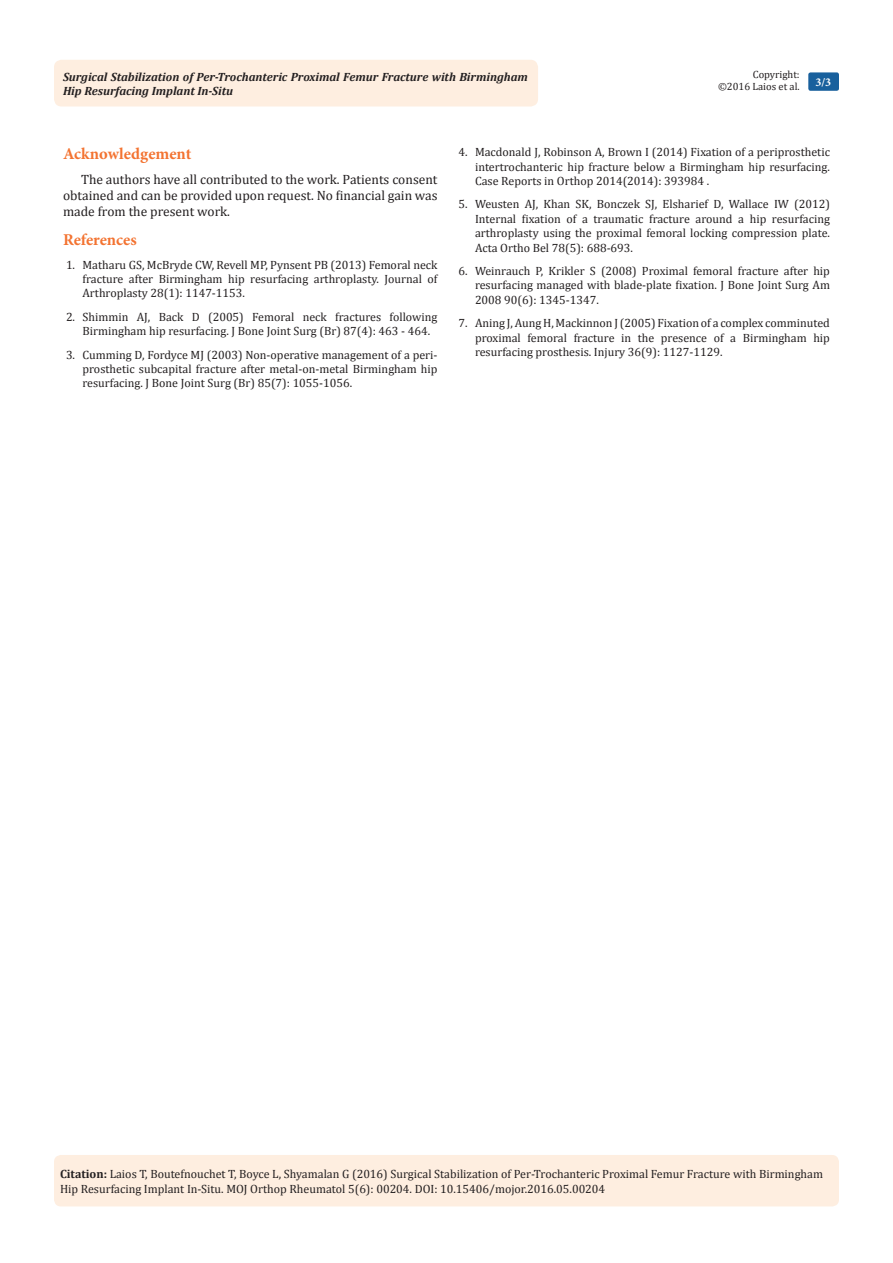
<style>
.page{position:relative;width:893px;height:1263px;background:#fff}
.page>*{position:absolute;margin:0;border:0;box-sizing:border-box;transform-origin:0 0}
.List_Paragraph{font:700 16.5px "Minion Pro";color:#f37331}
.No_Spacing{font:13.5px/16.2px "Cambria";color:#231f20;text-align:justify}
.Citation{font:12px/14.4px "Cambria";color:#231f20;text-align:justify}
.t1{font:italic 700 12px/14.4px "Cambria";color:#231f20}
.t2{font:700 12px "Minion Pro";color:#fff}
.t3{font:10.5px/12.6px "Cambria";color:#231f20;text-align:right}
.s1{font-weight:700}
</style>
<div class="page">
<div style="left:54px;top:1155px;width:785px;height:51px;background:#feeee0;border-radius:7px"></div>
<div style="left:54px;top:60px;width:484px;height:46px;background:#feeee0;border-radius:8px"></div>
<div style="left:808px;top:72px;width:31px;height:19px;background:#18609d;border-radius:2px"></div>
<p class="t3" style="left:718px;top:68px;width:83px">Copyright: ©2016 Laios et al.</p>
<p class="t1" style="left:63px;top:69px;width:466px">Surgical Stabilization of Per-Trochanteric Proximal Femur Fracture with Birmingham<br>Hip Resurfacing Implant In-Situ</p>
<p class="t2" style="left:815px;top:74px;width:17px">3/3</p>
<p class="List_Paragraph" style="left:63px;top:142px;width:130px">Acknowledgement</p>
<p class="No_Spacing" style="left:63px;top:171px;width:376px;text-indent:18px">The authors have all contributed to the work. Patients consent obtained and can be provided upon request. No financial gain was made from the present work.</p>
<p class="List_Paragraph" style="left:63px;top:228px;width:75px">References</p>
<p class="Citation" style="left:82px;top:257px;width:356px;text-indent:-16px">1. Matharu GS, McBryde CW, Revell MP, Pynsent PB (2013) Femoral neck fracture after Birmingham hip resurfacing arthroplasty. Journal of Arthroplasty 28(1): 1147-1153.</p>
<p class="Citation" style="left:82px;top:309px;width:356px;text-indent:-16px">2. Shimmin AJ, Back D (2005) Femoral neck fractures following<br>Birmingham hip resurfacing. J Bone Joint Surg (Br) 87(4): 463 - 464.</p>
<p class="Citation" style="left:82px;top:347px;width:356px;text-indent:-16px">3. Cumming D, Fordyce MJ (2003) Non-operative management of a peri&shy;prosthetic subcapital fracture after metal-on-metal Birmingham hip resurfacing. J Bone Joint Surg (Br) 85(7): 1055-1056.</p>
<p class="Citation" style="left:475px;top:145px;width:356px;text-indent:-16px">4. Macdonald J, Robinson A, Brown I (2014) Fixation of a periprosthetic intertrochanteric hip fracture below a Birmingham hip resurfacing.<br>Case Reports in Orthop 2014(2014): 393984 .</p>
<p class="Citation" style="left:475px;top:197px;width:356px;text-indent:-16px">5. Weusten AJ, Khan SK, Bonczek SJ, Elsharief D, Wallace IW (2012)<br>Internal fixation of a traumatic fracture around a hip resurfacing arthroplasty using the proximal femoral locking compression plate.<br>Acta Ortho Bel 78(5): 688-693.</p>
<p class="Citation" style="left:475px;top:264px;width:356px;text-indent:-16px">6. Weinrauch P, Krikler S (2008) Proximal femoral fracture after hip resurfacing managed with blade-plate fixation. J Bone Joint Surg Am 2008 90(6): 1345-1347.</p>
<p class="Citation" style="left:475px;top:316px;width:356px;text-indent:-16px">7. Aning J, Aung H, Mackinnon J (2005) Fixation of a complex comminuted proximal femoral fracture in the presence of a Birmingham hip resurfacing prosthesis. Injury 36(9): 1127-1129.</p>
<p class="Citation" style="left:60px;top:1167px;width:764px"><span class="s1">Citation:</span> Laios T, Boutefnouchet T, Boyce L, Shyamalan G (2016) Surgical Stabilization of Per-Trochanteric Proximal Femur Fracture with Birmingham<br>Hip Resurfacing Implant In-Situ. MOJ Orthop Rheumatol 5(6): 00204. DOI: 10.15406/mojor.2016.05.00204</p>
</div>
